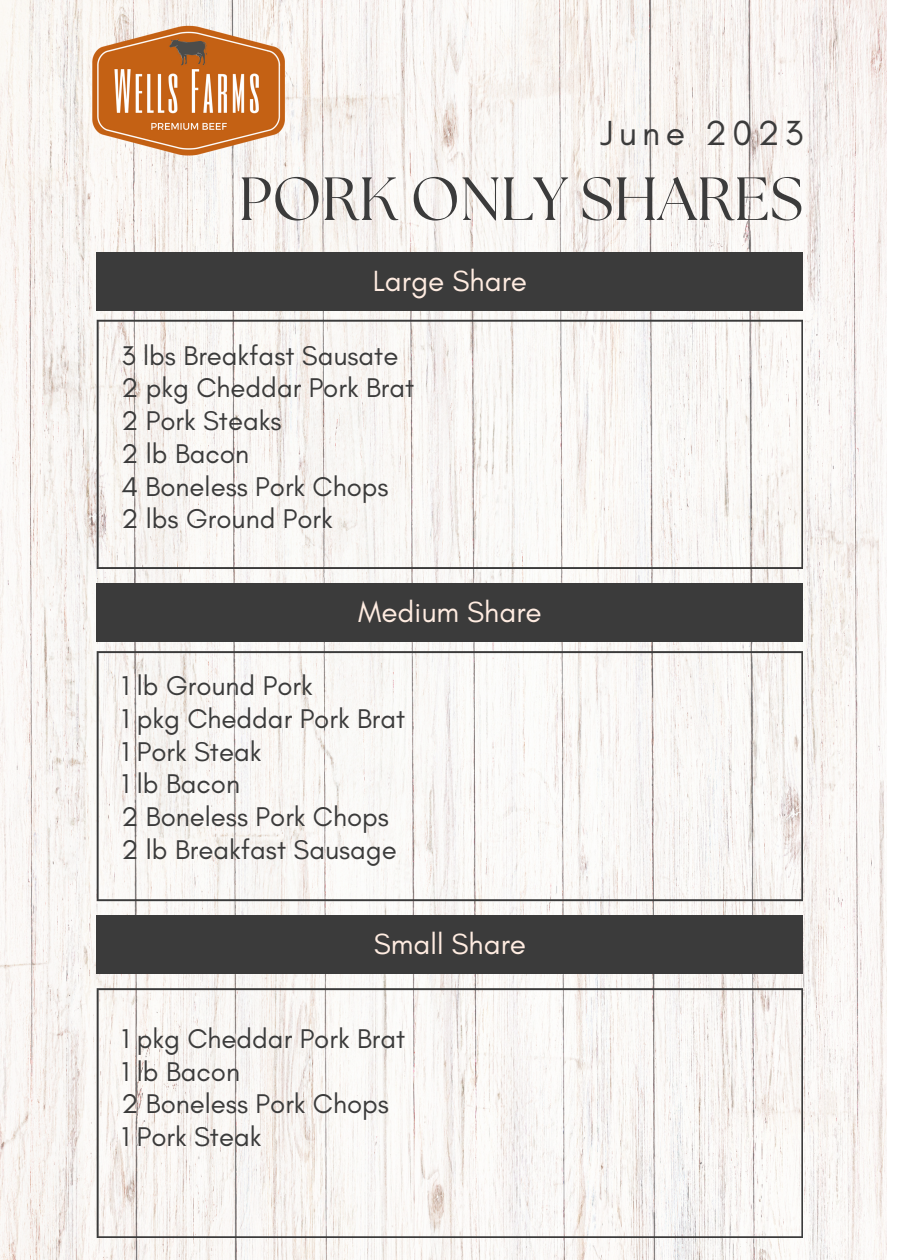
<style>
.page{position:relative;width:900px;height:1260px;background:#fff}
.page>*{position:absolute;margin:0;border:0;box-sizing:border-box;transform-origin:0 0}
.t1{font:60.75px "The Seasons";color:#3b3b3b}
.t2{font:35.5px "Glacial Indifference";letter-spacing:.15em;color:#3b3b3b}
.t3{font:29.75px "Glacial Indifference";color:#ffece1}
.t4{font:27.5px "Glacial Indifference";color:#3b3b3b}
</style>
<div class="page">
<img style="left:0;top:0;width:887px;height:1260px">
<svg style="left:97px;top:320px;width:706px;height:249px;fill:#f9f7f4"></svg>
<svg style="left:97px;top:651px;width:706px;height:250px;fill:#f9f8f5"></svg>
<svg style="left:97px;top:988px;width:706px;height:250px;fill:#f9f6f4"></svg>
<div style="left:97px;top:252px;width:706px;height:58px;background:#3b3b3b"></div>
<div style="left:97px;top:583px;width:706px;height:59px;background:#3b3b3b"></div>
<div style="left:97px;top:915px;width:706px;height:59px;background:#3b3b3b"></div>
<img style="left:40px;top:0;width:296px;height:238px">
<p class="t2" style="left:601px;top:111px;width:204px">June 2023</p>
<p class="t1" style="left:239px;top:171px;width:566px">PORK ONLY SHARES</p>
<p class="t3" style="left:373px;top:263px;width:156px">Large Share</p>
<p class="t4" style="left:121px;top:338px;width:278px">3 lbs Breakfast Sausate</p>
<p class="t4" style="left:121px;top:371px;width:294px">2 pkg Cheddar Pork Brat</p>
<p class="t4" style="left:121px;top:404px;width:162px">2 Pork Steaks</p>
<p class="t4" style="left:121px;top:437px;width:129px">2 lb Bacon</p>
<p class="t4" style="left:121px;top:469px;width:269px">4 Boneless Pork Chops</p>
<p class="t4" style="left:121px;top:502px;width:213px">2 lbs Ground Pork</p>
<p class="t3" style="left:358px;top:594px;width:185px">Medium Share</p>
<p class="t4" style="left:121px;top:669px;width:193px">1 lb Ground Pork</p>
<p class="t4" style="left:121px;top:702px;width:285px">1 pkg Cheddar Pork Brat</p>
<p class="t4" style="left:121px;top:735px;width:141px">1 Pork Steak</p>
<p class="t4" style="left:121px;top:767px;width:120px">1 lb Bacon</p>
<p class="t4" style="left:121px;top:800px;width:269px">2 Boneless Pork Chops</p>
<p class="t4" style="left:121px;top:833px;width:277px">2 lb Breakfast Sausage</p>
<p class="t3" style="left:374px;top:926px;width:154px">Small Share</p>
<p class="t4" style="left:121px;top:1022px;width:285px">1 pkg Cheddar Pork Brat</p>
<p class="t4" style="left:121px;top:1054px;width:120px">1 lb Bacon</p>
<p class="t4" style="left:121px;top:1087px;width:269px">2 Boneless Pork Chops</p>
<p class="t4" style="left:121px;top:1120px;width:141px">1 Pork Steak</p>
</div>
